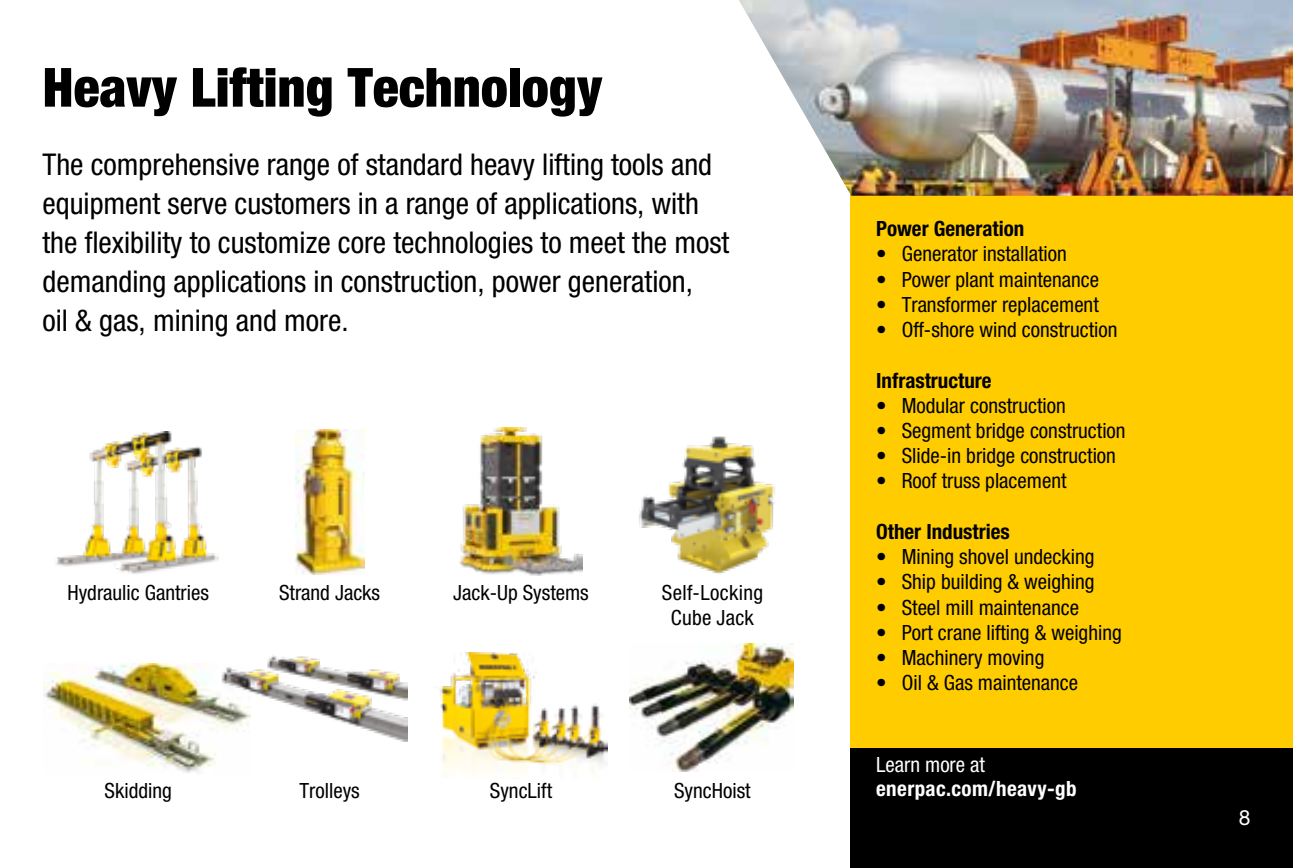
<style>
.page{position:relative;width:1293px;height:868px;background:#fff}
.page>*{position:absolute;margin:0;border:0;box-sizing:border-box;transform-origin:0 0}
.t1{font:900 condensed 54px "Helvetica Neue LTW1 G";color:#000}
.t2{font:condensed 30px/39px "Helvetica Neue LTW1 G";color:#000}
.t3{font:condensed 21px/25.2px "Helvetica Neue LTW1 G";color:#000;text-align:center}
.t4{font:700 condensed 21px "Helvetica Neue LTW1 G";color:#000}
.t5{font:700 condensed 21px "Helvetica Neue LTW1 G";letter-spacing:.02em;color:#fff}
.t6{font:condensed 21px "Helvetica Neue LTW1 G";color:#fff}
.t7{font:21px "Helvetica Neue LTW1 G";color:#fff}
</style>
<div class="page">
<div style="left:850px;top:140px;width:443px;height:613px;background:#fc0"></div>
<img style="left:55px;top:431px;width:163px;height:143px">
<img style="left:295px;top:429px;width:69px;height:146px">
<img style="left:460px;top:428px;width:122px;height:148px">
<img style="left:639px;top:436px;width:136px;height:138px">
<img style="left:43px;top:664px;width:178px;height:109px">
<img style="left:221px;top:655px;width:186px;height:87px">
<img style="left:440px;top:652px;width:167px;height:122px">
<img style="left:630px;top:643px;width:164px;height:128px">
<img style="left:739px;top:0;width:554px;height:196px">
<div style="left:850px;top:748px;width:443px;height:119px;background:#000"></div>
<h1 class="t1" style="left:43px;top:55px;width:561px">Heavy Lifting Technology</h1>
<p class="t2" style="left:43px;top:145px;width:688px">The comprehensive range of standard heavy lifting tools and equipment serve customers in a range of applications, with the flexibility to customize core technologies to meet the most demanding applications in construction, power generation,<br>oil &amp; gas, mining and more.</p>
<p class="t3" style="left:67px;top:580px;width:143px">Hydraulic Gantries</p>
<p class="t3" style="left:279px;top:580px;width:103px">Strand Jacks</p>
<p class="t3" style="left:453px;top:580px;width:137px">Jack-Up Systems</p>
<p class="t3" style="left:662px;top:580px;width:103px">Self-Locking<br>Cube Jack</p>
<p class="t3" style="left:105px;top:777px;width:69px">Skidding</p>
<p class="t3" style="left:299px;top:777px;width:62px">Trolleys</p>
<p class="t3" style="left:490px;top:777px;width:64px">SyncLift</p>
<p class="t3" style="left:674px;top:777px;width:78px">SyncHoist</p>
<p class="t4" style="left:876px;top:216px;width:150px">Power Generation</p>
<p class="t3" style="left:876px;top:241px;width:192px">• Generator installation</p>
<p class="t3" style="left:876px;top:267px;width:224px">• Power plant maintenance</p>
<p class="t3" style="left:876px;top:292px;width:224px">• Transformer replacement</p>
<p class="t3" style="left:876px;top:317px;width:243px">• Off-shore wind construction</p>
<p class="t4" style="left:876px;top:367px;width:117px">Infrastructure</p>
<p class="t3" style="left:876px;top:393px;width:191px">• Modular construction</p>
<p class="t3" style="left:876px;top:418px;width:251px">• Segment bridge construction</p>
<p class="t3" style="left:876px;top:443px;width:241px">• Slide-in bridge construction</p>
<p class="t3" style="left:876px;top:468px;width:192px">• Roof truss placement</p>
<p class="t4" style="left:876px;top:518px;width:135px">Other Industries</p>
<p class="t3" style="left:876px;top:544px;width:220px">• Mining shovel undecking</p>
<p class="t3" style="left:876px;top:569px;width:220px">• Ship building &amp; weighing</p>
<p class="t3" style="left:876px;top:594px;width:204px">• Steel mill maintenance</p>
<p class="t3" style="left:876px;top:619px;width:247px">• Port crane lifting &amp; weighing</p>
<p class="t3" style="left:876px;top:645px;width:170px">• Machinery moving</p>
<p class="t3" style="left:876px;top:670px;width:203px">• Oil &amp; Gas maintenance</p>
<p class="t6" style="left:876px;top:751px;width:110px">Learn more at</p>
<p class="t5" style="left:876px;top:775px;width:202px">enerpac.com/heavy-gb</p>
<p class="t7" style="left:1238px;top:804px;width:13px">8</p>
</div>
